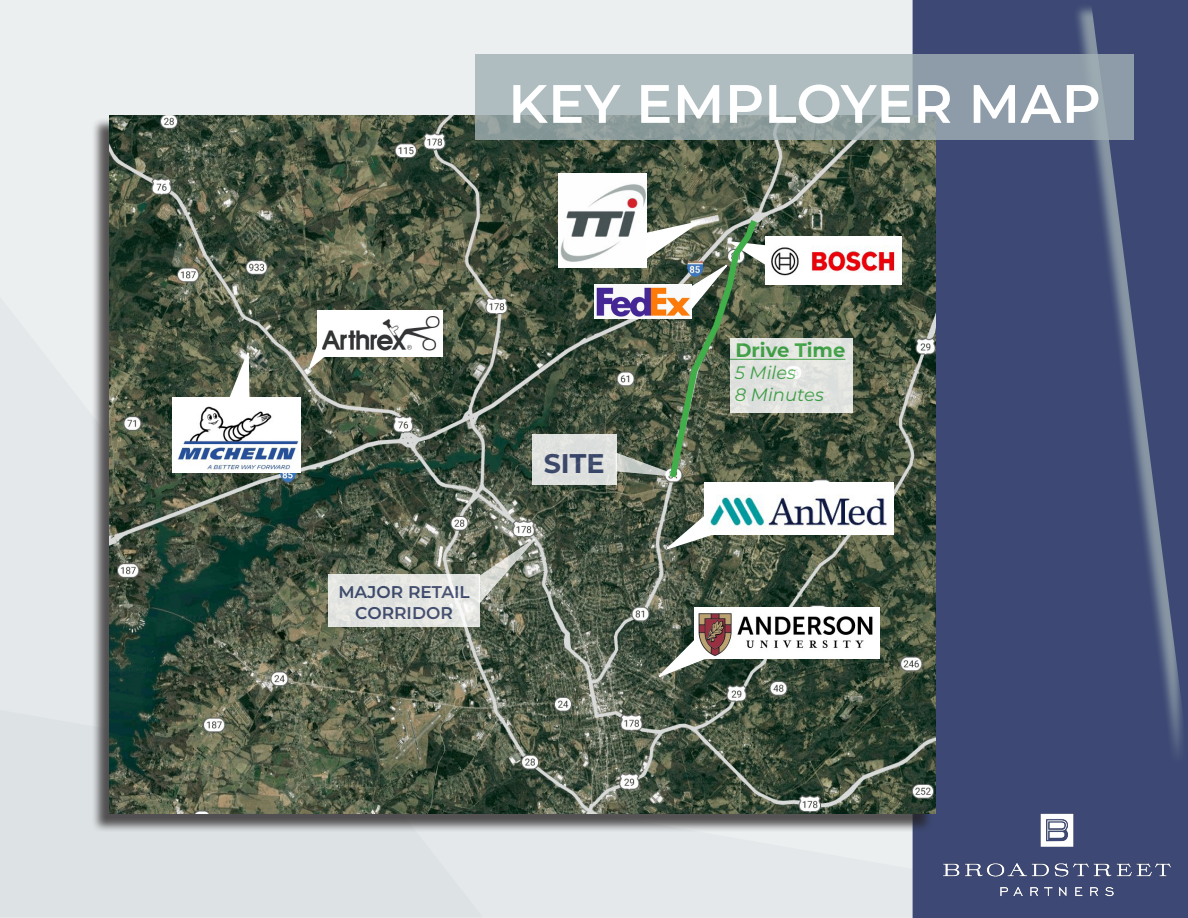
<style>
.page{position:relative;width:1188px;height:918px;background:#eceff0}
.page>*{position:absolute;margin:0;border:0;box-sizing:border-box;transform-origin:0 0}
.t1{font:600 54px "Montserrat";letter-spacing:.01em;color:#fff}
.t2{font:700 27px "Montserrat";color:#3d4974}
.t3{font:700 19.5px "Montserrat";color:#40ae49}
.t4{font:italic 18px/21.6px "Montserrat";color:#40ae49}
.t5{font:600 16.95px/20.4px "Montserrat";color:#3d4974;text-align:center}
</style>
<div class="page">
<div style="left:0;top:710px;width:483px;height:207px;background:#dde2e4"></div>
<div style="left:913px;top:0;width:275px;height:918px;background:#3d4974"></div>
<div style="left:1073px;top:3px;width:114px;height:765px;background:#3d4974"></div>
<svg style="left:1091px;top:0;width:97px;height:751px"></svg>
<img style="left:936px;top:810px;width:243px;height:91px">
<div style="left:91px;top:117px;width:842px;height:715px;background:#231f20;opacity:.75"></div>
<img style="left:110px;top:115px;width:826px;height:699px">
<svg style="left:475px;top:54px;width:659px;height:85px;background:#9eacb1"></svg>
<div style="left:328px;top:574px;width:152px;height:52px;background:#e4e6e2"></div>
<div style="left:532px;top:434px;width:84px;height:51px;background:#dee0de"></div>
<img style="left:694px;top:607px;width:186px;height:52px">
<img style="left:317px;top:310px;width:126px;height:47px">
<img style="left:173px;top:398px;width:128px;height:74px">
<img style="left:594px;top:284px;width:21px;height:35px">
<img style="left:704px;top:482px;width:189px;height:53px">
<img style="left:558px;top:173px;width:88px;height:95px">
<img style="left:767px;top:236px;width:134px;height:48px">
<svg style="left:228px;top:345px;width:22px;height:56px"></svg>
<svg style="left:306px;top:341px;width:21px;height:32px"></svg>
<svg style="left:661px;top:515px;width:51px;height:37px;background:#828b7f"></svg>
<svg style="left:653px;top:639px;width:53px;height:41px;background:#7c8679"></svg>
<svg style="left:478px;top:537px;width:59px;height:67px;background:#7f8676"></svg>
<svg style="left:615px;top:213px;width:152px;height:271px;background:#687460"></svg>
<div style="left:730px;top:338px;width:122px;height:75px;background:#e1e3df"></div>
<hr style="left:730px;top:359px;width:116px;height:1px;background:#40ae49">
<p class="t1" style="left:508px;top:65px;width:594px">KEY EMPLOYER MAP</p>
<p class="t5" style="left:338px;top:581px;width:133px">MAJOR RETAIL<br>CORRIDOR</p>
<h2 class="t2" style="left:544px;top:443px;width:62px">SITE</h2>
<p class="t3" style="left:735px;top:336px;width:112px">Drive Time</p>
<p class="t4" style="left:735px;top:361px;width:91px">5 Miles<br>8 Minutes</p>
</div>
